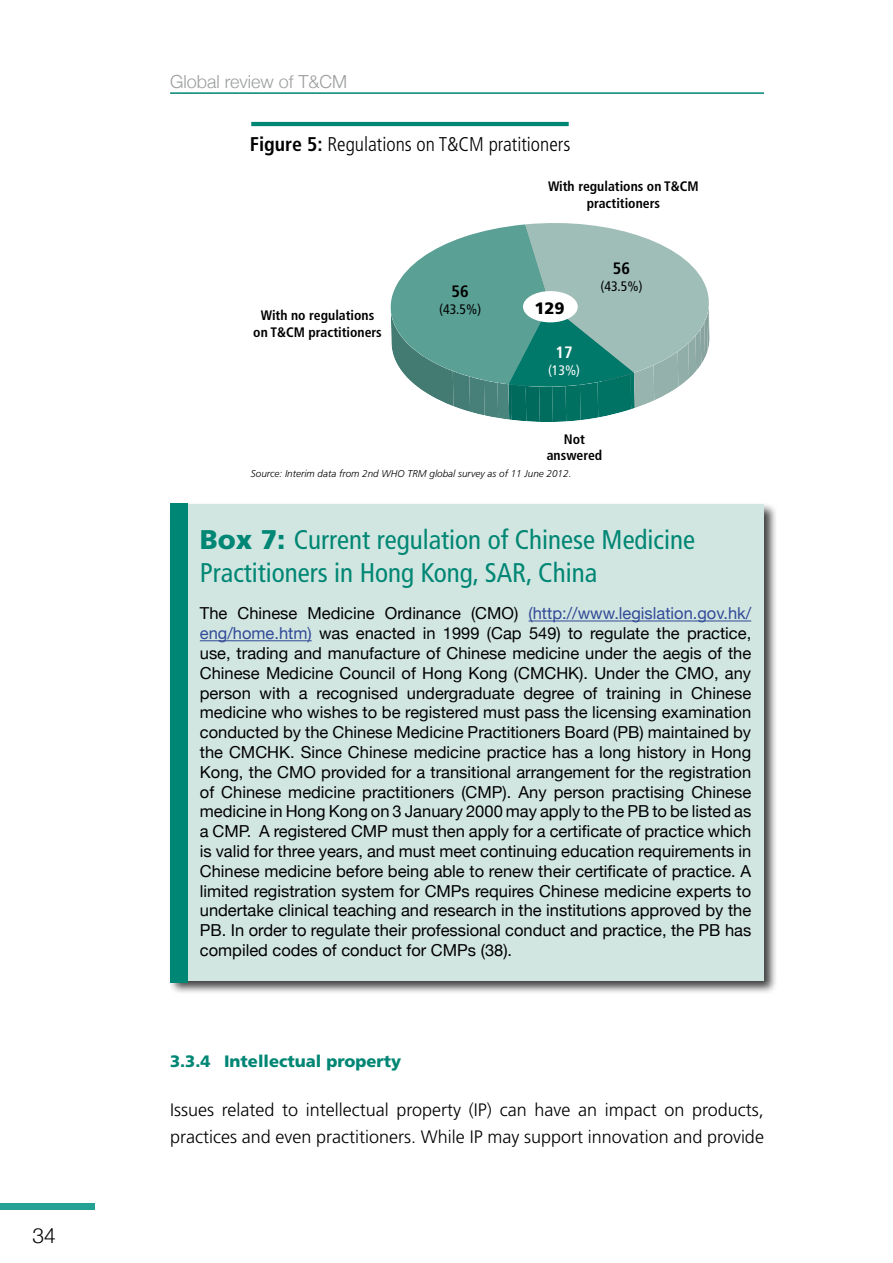
<style>
.page{position:relative;width:893px;height:1263px;background:#fff}
.page>*{position:absolute;margin:0;border:0;box-sizing:border-box;transform-origin:0 0}
.t1{font:condensed 27px/32.4px "Frutiger LT Std";color:#008674}
.t2{font:300 21px "Helvetica Neue";color:#000}
.t3{font:300 condensed 19.8px "Frutiger LT Std";color:#000}
.t4{font:300 18px/27px "Frutiger LT Std";color:#000}
.t5{font:300 18px "Helvetica Neue";color:#9c9e9f}
.t6{font:16.5px/19.8px "Helvetica Neue";color:#000;text-align:justify}
.t7{font:900 16.5px "Frutiger LT Std";color:#008674}
.t8{font:700 condensed 16.5px "Frutiger LT Std";color:#000}
.t9{font:900 16.5px "Frutiger LT Std";color:#000}
.t10{font:700 condensed 16.5px "Frutiger LT Std";color:#fff}
.t11{font:700 condensed 13.8px/16.5px "Frutiger LT Std";color:#000;text-align:center}
.t12{font:condensed 13.8px "Frutiger LT Std";color:#000}
.t13{font:condensed 13.8px "Frutiger LT Std";color:#fff}
.t14{font:italic 300 9.9px "Frutiger LT Std";color:#000}
.s1{font-weight:700}
.s2{font-weight:900;font-stretch:normal}
.s3{color:#314a97}
</style>
<div class="page">
<div style="left:0;top:1203px;width:94px;height:7px;background:#24a192"></div>
<hr style="left:170px;top:92px;width:594px;height:2px;background:#008674">
<div style="left:168px;top:502px;width:610px;height:492px;background:#000;opacity:.75"></div>
<div style="left:170px;top:504px;width:594px;height:476px;background:#d2e6e1"></div>
<div style="left:170px;top:503px;width:17px;height:480px;background:#008674"></div>
<hr style="left:528px;top:620px;width:223px;height:1px;background:#314a97">
<hr style="left:200px;top:640px;width:112px;height:1px;background:#314a97">
<svg style="left:391px;top:223px;width:319px;height:199px"></svg>
<div style="left:523px;top:291px;width:55px;height:31px;background:#fff;border-radius:50%"></div>
<hr style="left:251px;top:122px;width:318px;height:4px;background:#008674">
<p class="t2" style="left:33px;top:1218px;width:25px">34</p>
<p class="t5" style="left:170px;top:67px;width:179px">Global review of T&amp;CM</p>
<p class="t3" style="left:250px;top:133px;width:322px"><span class="s1">Figure 5:</span> Regulations on T&amp;CM pratitioners</p>
<p class="t11" style="left:253px;top:307px;width:130px">With no regulations on T&amp;CM practitioners</p>
<p class="t8" style="left:452px;top:282px;width:19px">56</p>
<p class="t12" style="left:439px;top:301px;width:43px">(43.5%)</p>
<p class="t11" style="left:548px;top:178px;width:152px">With regulations on T&amp;CM practitioners</p>
<p class="t9" style="left:534px;top:299px;width:32px">129</p>
<p class="t10" style="left:555px;top:343px;width:19px">17</p>
<p class="t13" style="left:548px;top:362px;width:34px">(13%)</p>
<p class="t8" style="left:613px;top:259px;width:19px">56</p>
<p class="t12" style="left:601px;top:278px;width:43px">(43.5%)</p>
<p class="t11" style="left:547px;top:431px;width:57px">Not answered</p>
<p class="t14" style="left:251px;top:467px;width:322px">Source: Interim data from 2nd WHO TRM global survey as of 11 June 2012.</p>
<h1 class="t1" style="left:200px;top:524px;width:497px"><span class="s2">Box 7:</span> Current regulation of Chinese Medicine<br>Practitioners in Hong Kong, SAR, China</h1>
<p class="t6" style="left:200px;top:602px;width:553px">The Chinese Medicine Ordinance (CMO) <span class="s3">(http://www.legislation.gov.hk/ eng/home.htm)</span> was enacted in 1999 (Cap 549) to regulate the practice, use, trading and manufacture of Chinese medicine under the aegis of the Chinese Medicine Council of Hong Kong (CMCHK). Under the CMO, any person with a recognised undergraduate degree of training in Chinese medicine who wishes to be registered must pass the licensing examination conducted by the Chinese Medicine Practitioners Board (PB) maintained by the CMCHK. Since Chinese medicine practice has a long history in Hong Kong, the CMO provided for a transitional arrangement for the registration of Chinese medicine practitioners (CMP). Any person practising Chinese medicine in Hong Kong on 3 January 2000 may apply to the PB to be listed as a CMP. A registered CMP must then apply for a certificate of practice which is valid for three years, and must meet continuing education requirements in Chinese medicine before being able to renew their certificate of practice. A limited registration system for CMPs requires Chinese medicine experts to undertake clinical teaching and research in the institutions approved by the PB. In order to regulate their professional conduct and practice, the PB has compiled codes of conduct for CMPs (38).</p>
<p class="t7" style="left:170px;top:1051px;width:233px">3.3.4 Intellectual property</p>
<p class="t4" style="left:170px;top:1096px;width:595px">Issues related to intellectual property (IP) can have an impact on products, practices and even practitioners. While IP may support innovation and provide</p>
</div>
